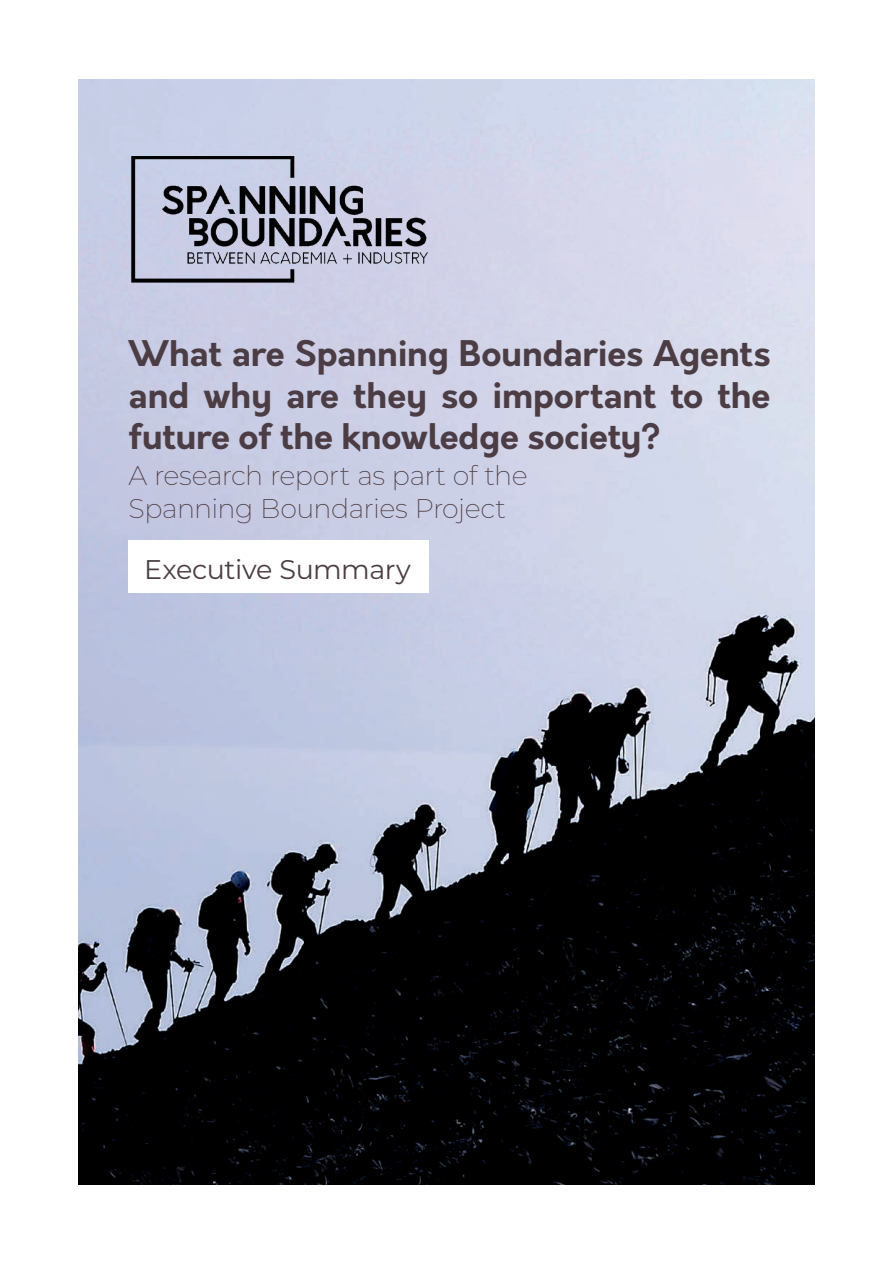
<style>
.page{position:relative;width:893px;height:1263px;background:#fff}
.page>*{position:absolute;margin:0;border:0;box-sizing:border-box;transform-origin:0 0}
.t1{font:700 34.5px/41.4px "Orkney";letter-spacing:-.005em;color:#4c3d44;text-align:justify}
.t2{font:200 27px/32.4px "Montserrat";letter-spacing:-.02em;color:#4c3d44}
.t3{font:27px "Montserrat";letter-spacing:-.02em;color:#4c3d44}
</style>
<div class="page">
<img style="left:79px;top:80px;width:735px;height:1104px">
<img style="left:129px;top:156px;width:304px;height:128px">
<div style="left:129px;top:540px;width:300px;height:52px;background:#fff"></div>
<p class="t1" style="left:129px;top:334px;width:643px">What are Spanning Boundaries Agents and why are they so important to the future of the knowledge society?</p>
<p class="t2" style="left:129px;top:459px;width:401px">A research report as part of the<br>Spanning Boundaries Project</p>
<p class="t3" style="left:144px;top:551px;width:268px">Executive Summary</p>
</div>
